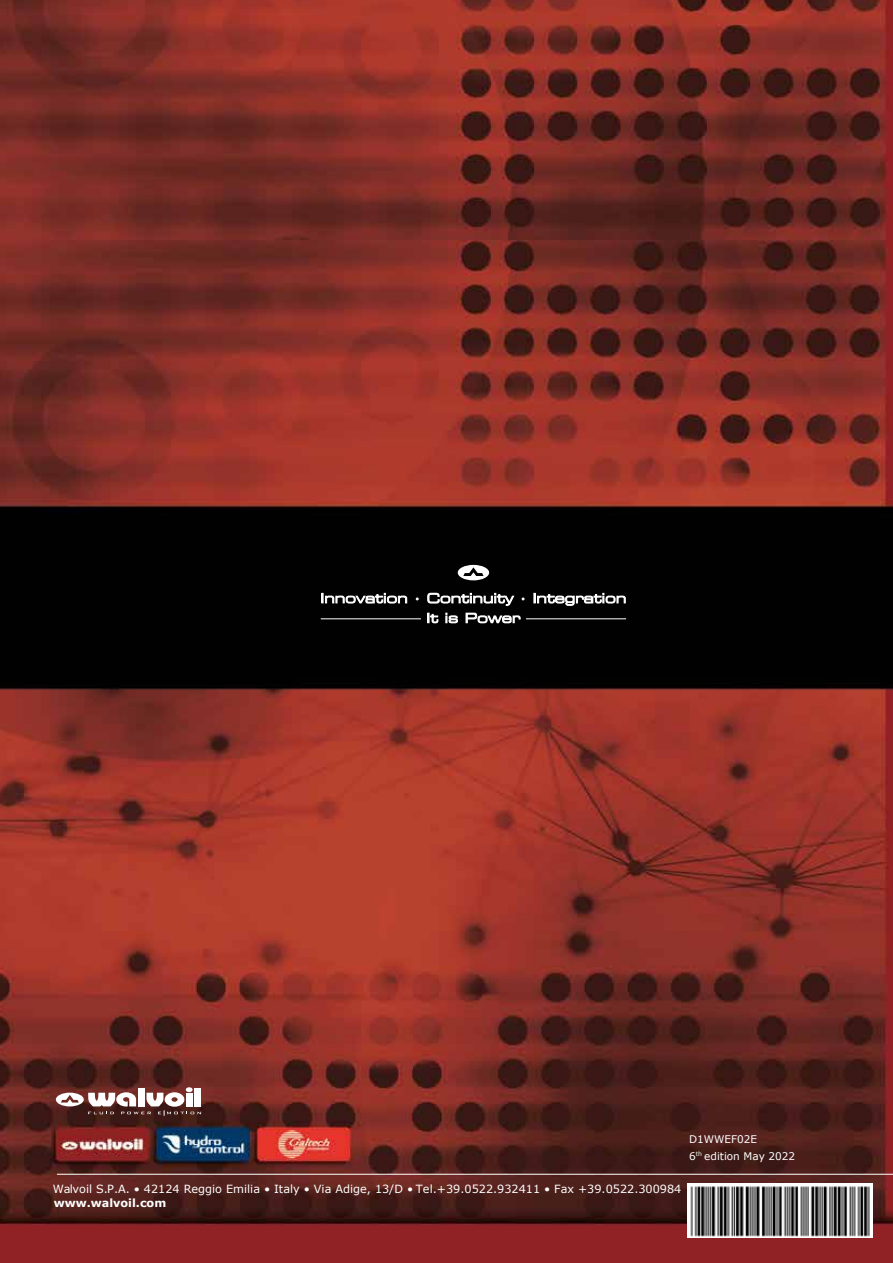
<style>
.page{position:relative;width:893px;height:1263px;background:#fff}
.page>*{position:absolute;margin:0;border:0;box-sizing:border-box;transform-origin:0 0}
.t1{font:11.25px "Verdana";color:#fff}
.t2{font:700 11.25px "Verdana";color:#fff}
.t3{font:10.5px/16.5px "Verdana";color:#fff}
</style>
<div class="page">
<img style="left:0;top:0;width:893px;height:1263px">
<svg style="left:56px;top:1087px;width:145px;height:29px"></svg>
<hr style="left:57px;top:1174px;width:836px;height:1px;background:#fff">
<svg style="left:427px;top:613px;width:11px;height:10px"></svg>
<svg style="left:446px;top:613px;width:12px;height:10px"></svg>
<svg style="left:465px;top:612px;width:56px;height:11px"></svg>
<svg style="left:322px;top:593px;width:85px;height:10px"></svg>
<svg style="left:427px;top:593px;width:87px;height:13px"></svg>
<svg style="left:534px;top:593px;width:92px;height:13px"></svg>
<hr style="left:321px;top:618px;width:100px;height:1px;background:#fff">
<hr style="left:526px;top:618px;width:100px;height:1px;background:#fff">
<svg style="left:458px;top:565px;width:31px;height:15px"></svg>
<img style="left:687px;top:1183px;width:186px;height:55px">
<p class="t1" style="left:53px;top:1181px;width:630px">Walvoil S.P.A. • 42124 Reggio Emilia • Italy • Via Adige, 13/D • Tel.+39.0522.932411 • Fax +39.0522.300984</p>
<p class="t2" style="left:54px;top:1194px;width:114px">www.walvoil.com</p>
<p class="t3" style="left:689px;top:1131px;width:108px">D1WWEF02E<br>6<sup>th</sup> edition May 2022</p>
</div>
